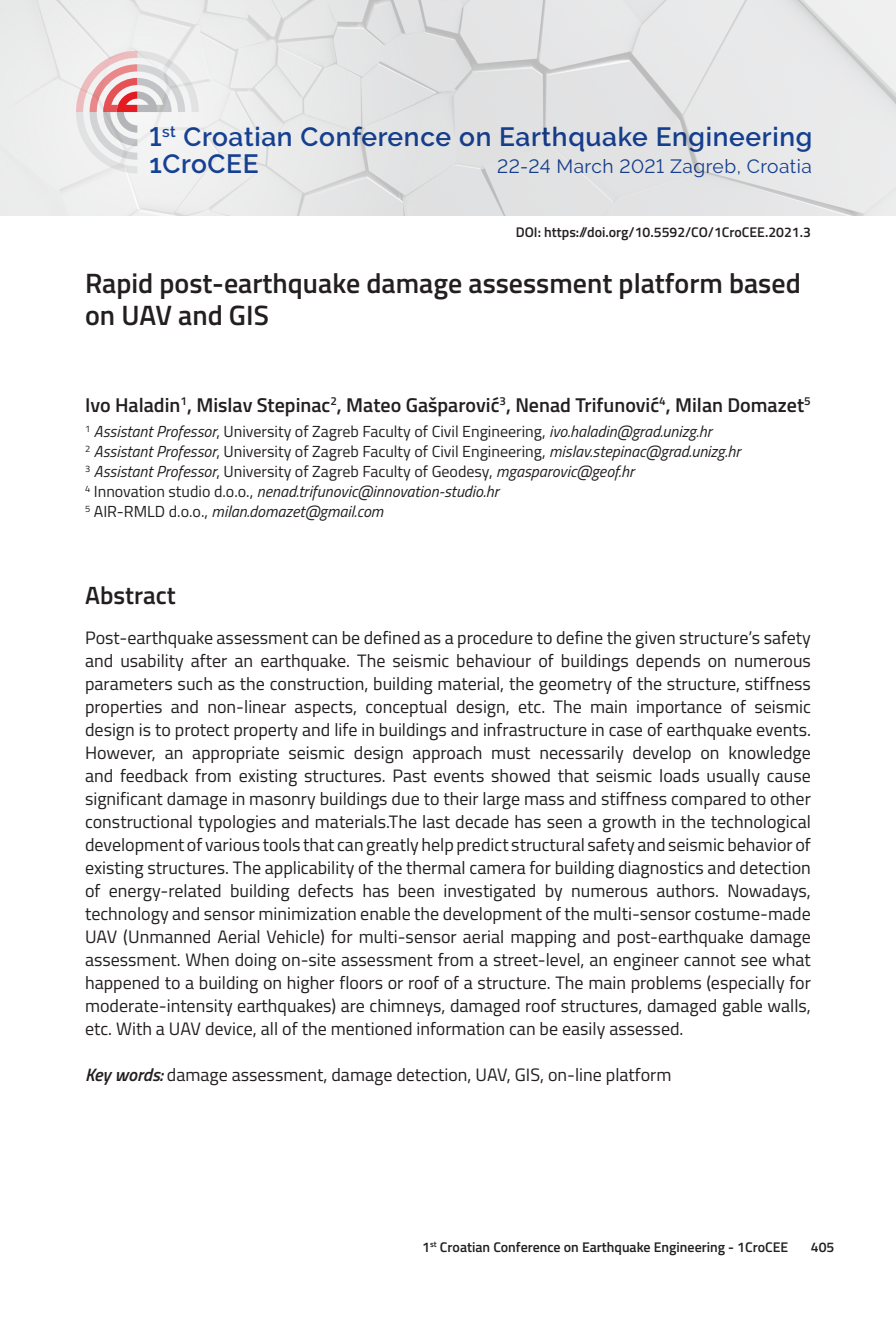
<style>
.page{position:relative;width:896px;height:1321px;background:#fff}
.page>*{position:absolute;margin:0;border:0;box-sizing:border-box;transform-origin:0 0}
.t1{font:600 28px/32px "Titillium";color:#231f20}
.t2{font:600 26.4px/27.2px "Raleway";letter-spacing:.025em;color:#18469d}
.t3{font:600 25px "Titillium";color:#231f20}
.t4{font:600 20px "Titillium";color:#231f20}
.t5{font:19.2px "Raleway";letter-spacing:.025em;color:#18469d}
.t6{font:18px/23px "Titillium";color:#231f20;text-align:justify}
.t7{font:italic 16px/20px "Titillium";color:#231f20}
.t8{font:600 14px "Titillium";color:#231f20}
.s1{font-style:normal}
.s2{font-weight:600;font-style:italic}
</style>
<div class="page">
<img style="left:423px;top:0;width:473px;height:215px">
<div style="left:0;top:0;width:423px;height:215px;background:#eaeaeb"></div>
<svg style="left:76px;top:51px;width:123px;height:121px"></svg>
<h2 class="t2" style="left:149px;top:123px;width:664px">1<sup>st</sup> Croatian Conference on Earthquake Engineering<br>1CroCEE</h2>
<p class="t5" style="left:497px;top:155px;width:316px">22-24 March 2021 Zagreb, Croatia</p>
<p class="t8" style="left:516px;top:222px;width:297px">DOI: https://doi.org/10.5592/CO/1CroCEE.2021.3</p>
<h1 class="t1" style="left:85px;top:266px;width:717px">Rapid post-earthquake damage assessment platform based on UAV and GIS</h1>
<p class="t4" style="left:85px;top:390px;width:727px">Ivo Haladin<sup>1</sup>, Mislav Stepinac<sup>2</sup>, Mateo Gašparović<sup>3</sup>, Nenad Trifunović<sup>4</sup>, Milan Domazet<sup>5</sup></p>
<p class="t7" style="left:85px;top:421px;width:657px"><sup>1</sup> Assistant Professor<span class="s1">, University of Zagreb Faculty of Civil Engineering,</span> ivo.haladin@grad.unizg.hr<br><sup>2</sup> Assistant Professor<span class="s1">, University of Zagreb Faculty of Civil Engineering,</span> mislav.stepinac@grad.unizg.hr <sup>3</sup> Assistant Professor<span class="s1">, University of Zagreb Faculty of Geodesy,</span> mgasparovic@geof.hr<br><sup>4</sup> <span class="s1">Innovation studio d.o.o.,</span> nenad.trifunovic@innovation-studio.hr<br><sup>5</sup> <span class="s1">AIR-RMLD d.o.o.,</span> milan.domazet@gmail.com</p>
<h3 class="t3" style="left:85px;top:577px;width:92px">Abstract</h3>
<p class="t6" style="left:85px;top:625px;width:727px">Post-earthquake assessment can be defined as a procedure to define the given structure’s safety and usability after an earthquake. The seismic behaviour of buildings depends on numerous parameters such as the construction, building material, the geometry of the structure, stiffness properties and non-linear aspects, conceptual design, etc. The main importance of seismic design is to protect property and life in buildings and infrastructure in case of earthquake events.<br>However, an appropriate seismic design approach must necessarily develop on knowledge and feedback from existing structures. Past events showed that seismic loads usually cause significant damage in masonry buildings due to their large mass and stiffness compared to other constructional typologies and materials.The last decade has seen a growth in the technological development of various tools that can greatly help predict structural safety and seismic behavior of existing structures. The applicability of the thermal camera for building diagnostics and detection of energy-related building defects has been investigated by numerous authors. Nowadays, technology and sensor minimization enable the development of the multi-sensor costume-made UAV (Unmanned Aerial Vehicle) for multi-sensor aerial mapping and post-earthquake damage assessment. When doing on-site assessment from a street-level, an engineer cannot see what happened to a building on higher floors or roof of a structure. The main problems (especially for moderate-intensity earthquakes) are chimneys, damaged roof structures, damaged gable walls, etc. With a UAV device, all of the mentioned information can be easily assessed.</p>
<p class="t6" style="left:85px;top:1063px;width:588px"><span class="s2">Key words:</span> damage assessment, damage detection, UAV, GIS, on-line platform</p>
<p class="t8" style="left:422px;top:1237px;width:367px">1<sup>st</sup> Croatian Conference on Earthquake Engineering - 1CroCEE</p>
<p class="t8" style="left:811px;top:1237px;width:25px">405</p>
</div>
